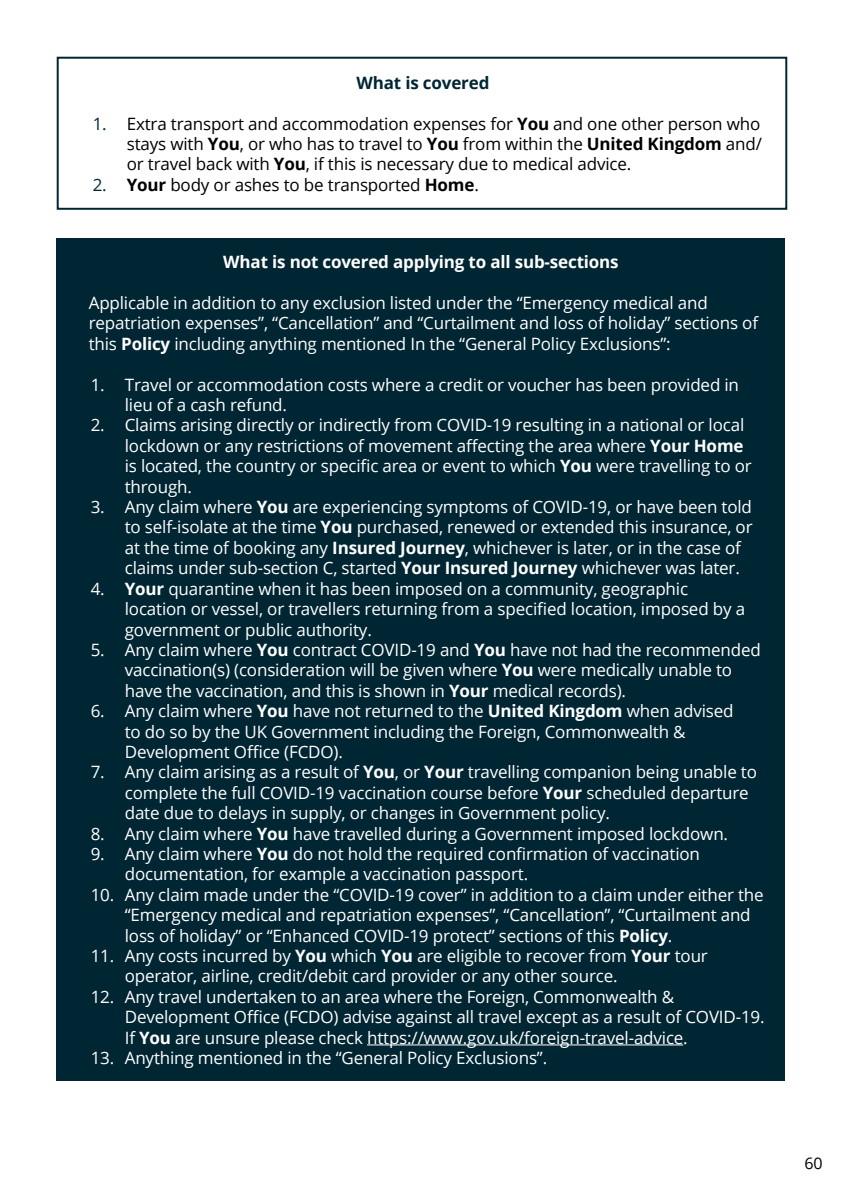
<style>
.page{position:relative;width:842px;height:1191px;background:#fff}
.page>*{position:absolute;margin:0;border:0;box-sizing:border-box;transform-origin:0 0}
.t1{font:17px/20.4px "Open Sans";letter-spacing:-.01em;color:#fff}
.t2{font:17px/20.4px "Open Sans";letter-spacing:-.01em;color:#000;text-align:justify}
.t3{font:700 17px "Open Sans";letter-spacing:-.01em;color:#fff}
.t4{font:700 17px "Open Sans";letter-spacing:-.01em;color:#002633}
.t5{font:16px "Open Sans";color:#000}
.s1{color:#002633}
.s2{font-weight:700}
</style>
<div class="page">
<div style="left:57px;top:238px;width:728px;height:843px;background:#002633"></div>
<hr style="left:367px;top:1044px;width:316px;height:1px;background:#fff">
<div style="left:57px;top:57px;width:730px;height:153px;border:2px solid #002633"></div>
<p class="t4" style="left:357px;top:71px;width:134px">What is covered</p>
<p class="t2" style="left:127px;top:113px;width:637px;text-indent:-34px"><span class="s1">1.</span> Extra transport and accommodation expenses for <span class="s2">You</span> and one other person who stays with <span class="s2">You</span>, or who has to travel to <span class="s2">You</span> from within the <span class="s2">United Kingdom</span> and/ or travel back with <span class="s2">You</span>, if this is necessary due to medical advice.</p>
<p class="t2" style="left:93px;top:174px;width:388px"><span class="s1">2.</span> <span class="s2">Your</span> body or ashes to be transported <span class="s2">Home</span>.</p>
<p class="t3" style="left:223px;top:250px;width:397px">What is not covered applying to all sub-sections</p>
<p class="t1" style="left:89px;top:292px;width:671px">Applicable in addition to any exclusion listed under the “Emergency medical and repatriation expenses”, “Cancellation” and “Curtailment and loss of holiday” sections of this <span class="s2">Policy</span> including anything mentioned In the “General Policy Exclusions”:</p>
<p class="t1" style="left:125px;top:374px;width:616px;text-indent:-34px">1. Travel or accommodation costs where a credit or voucher has been provided in lieu of a cash refund.</p>
<p class="t1" style="left:125px;top:414px;width:629px;text-indent:-34px">2. Claims arising directly or indirectly from COVID-19 resulting in a national or local lockdown or any restrictions of movement affecting the area where <span class="s2">Your Home </span>is located, the country or specific area or event to which <span class="s2">You</span> were travelling to or through.</p>
<p class="t1" style="left:125px;top:496px;width:629px;text-indent:-34px">3. Any claim where <span class="s2">You</span> are experiencing symptoms of COVID-19, or have been told to self-isolate at the time <span class="s2">You</span> purchased, renewed or extended this insurance, or at the time of booking any <span class="s2">Insured Journey</span>, whichever is later, or in the case of claims under sub-section C, started <span class="s2">Your Insured Journey</span> whichever was later.</p>
<p class="t1" style="left:125px;top:578px;width:622px;text-indent:-34px">4. <span class="s2">Your</span> quarantine when it has been imposed on a community, geographic location or vessel, or travellers returning from a specified location, imposed by a government or public authority.</p>
<p class="t1" style="left:125px;top:639px;width:638px;text-indent:-34px">5. Any claim where <span class="s2">You</span> contract COVID-19 and <span class="s2">You</span> have not had the recommended vaccination(s) (consideration will be given where <span class="s2">You</span> were medically unable to have the vaccination, and this is shown in <span class="s2">Your</span> medical records).</p>
<p class="t1" style="left:125px;top:700px;width:610px;text-indent:-34px">6. Any claim where <span class="s2">You</span> have not returned to the <span class="s2">United Kingdom</span> when advised to do so by the UK Government including the Foreign, Commonwealth &amp;<br>Development Office (FCDO).</p>
<p class="t1" style="left:125px;top:761px;width:634px;text-indent:-34px">7. Any claim arising as a result of <span class="s2">You</span>, or <span class="s2">Your</span> travelling companion being unable to complete the full COVID-19 vaccination course before <span class="s2">Your</span> scheduled departure date due to delays in supply, or changes in Government policy.</p>
<p class="t1" style="left:91px;top:822px;width:639px">8. Any claim where <span class="s2">You</span> have travelled during a Government imposed lockdown.</p>
<p class="t1" style="left:125px;top:843px;width:577px;text-indent:-34px">9. Any claim where <span class="s2">You</span> do not hold the required confirmation of vaccination documentation, for example a vaccination passport.</p>
<p class="t1" style="left:125px;top:884px;width:640px;text-indent:-34px">10. Any claim made under the “COVID-19 cover” in addition to a claim under either the “Emergency medical and repatriation expenses”, “Cancellation”, “Curtailment and loss of holiday” or “Enhanced COVID-19 protect” sections of this <span class="s2">Policy</span>.</p>
<p class="t1" style="left:125px;top:945px;width:585px;text-indent:-34px">11. Any costs incurred by <span class="s2">You</span> which <span class="s2">You</span> are eligible to recover from <span class="s2">Your</span> tour operator, airline, credit/debit card provider or any other source.</p>
<p class="t1" style="left:125px;top:986px;width:641px;text-indent:-34px">12. Any travel undertaken to an area where the Foreign, Commonwealth &amp;<br>Development Office (FCDO) advise against all travel except as a result of COVID-19.<br>If <span class="s2">You</span> are unsure please check https://www.gov.uk/foreign-travel-advice.</p>
<p class="t1" style="left:91px;top:1047px;width:458px">13. Anything mentioned in the “General Policy Exclusions”.</p>
<p class="t5" style="left:804px;top:1152px;width:20px">60</p>
</div>
